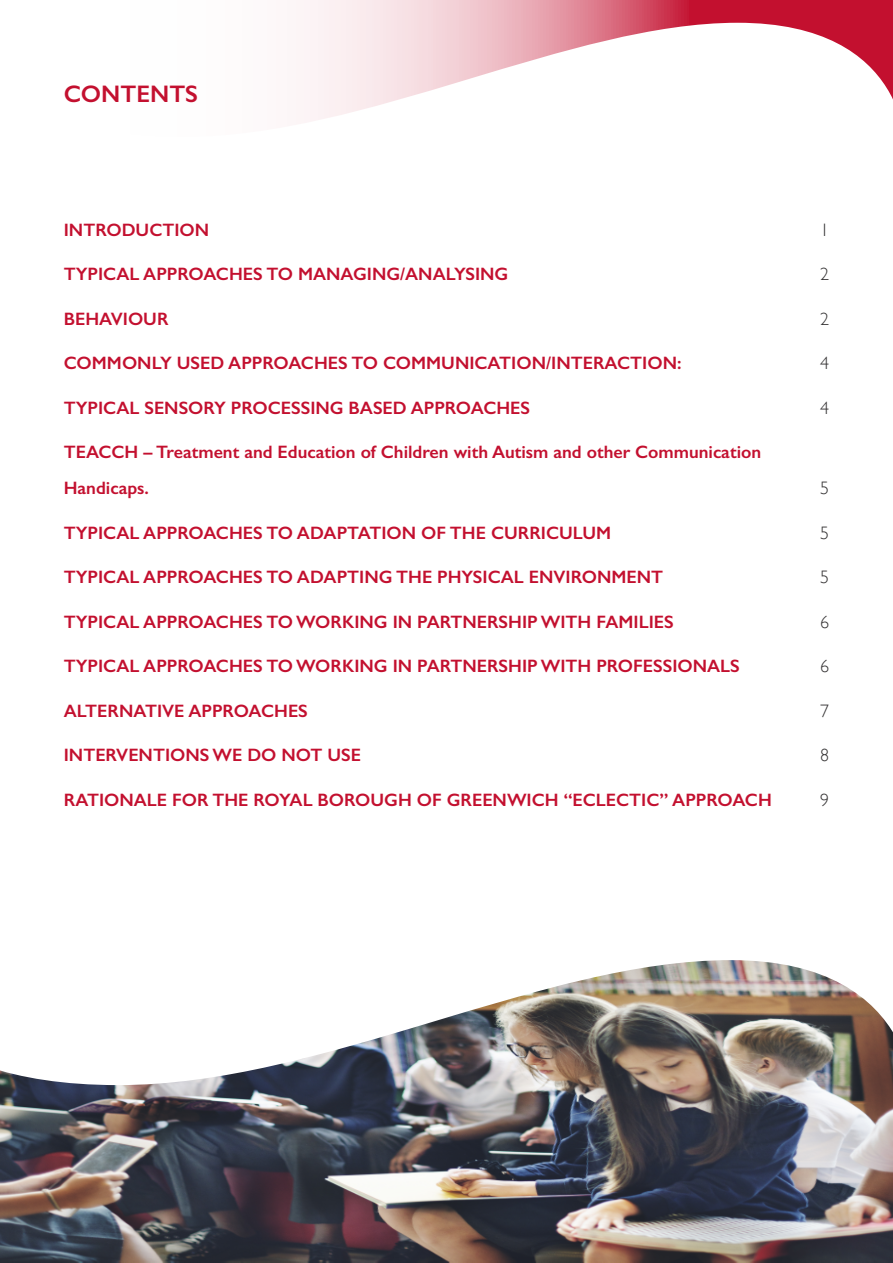
<style>
.page{position:relative;width:893px;height:1263px;background:#fff}
.page>*{position:absolute;margin:0;border:0;box-sizing:border-box;transform-origin:0 0}
.Section_Heading{font:600 24px "Gill Sans";color:#c3102f}
.t1{font:600 18px/36px "Gill Sans";color:#c3102f}
.t2{font:300 18px "Gill Sans";color:#312f30}
</style>
<div class="page">
<svg style="left:689px;top:0;width:204px;height:100px"></svg>
<svg style="left:304px;top:0;width:385px;height:123px"></svg>
<img style="left:0;top:1114px;width:893px;height:149px">
<img style="left:0;top:960px;width:893px;height:154px">
<p class="Section_Heading" style="left:64px;top:80px;width:136px">CONTENTS</p>
<p class="t1" style="left:64px;top:211px;width:147px">INTRODUCTION</p>
<p class="t2" style="left:820px;top:216px;width:10px">1</p>
<p class="t1" style="left:64px;top:256px;width:446px">TYPICAL APPROACHES TO MANAGING/ANALYSING</p>
<p class="t2" style="left:820px;top:260px;width:10px">2</p>
<p class="t1" style="left:64px;top:300px;width:106px">BEHAVIOUR</p>
<p class="t2" style="left:820px;top:305px;width:10px">2</p>
<p class="t1" style="left:64px;top:345px;width:619px">COMMONLY USED APPROACHES TO COMMUNICATION/INTERACTION:</p>
<p class="t2" style="left:820px;top:349px;width:10px">4</p>
<p class="t1" style="left:64px;top:389px;width:468px">TYPICAL SENSORY PROCESSING BASED APPROACHES</p>
<p class="t2" style="left:820px;top:394px;width:10px">4</p>
<p class="t1" style="left:64px;top:434px;width:699px">TEACCH – Treatment and Education of Children with Autism and other Communication<br>Handicaps.</p>
<p class="t2" style="left:820px;top:474px;width:10px">5</p>
<p class="t1" style="left:64px;top:514px;width:549px">TYPICAL APPROACHES TO ADAPTATION OF THE CURRICULUM</p>
<p class="t2" style="left:820px;top:519px;width:10px">5</p>
<p class="t1" style="left:64px;top:559px;width:601px">TYPICAL APPROACHES TO ADAPTING THE PHYSICAL ENVIRONMENT</p>
<p class="t2" style="left:820px;top:563px;width:10px">5</p>
<p class="t1" style="left:64px;top:603px;width:611px">TYPICAL APPROACHES TO WORKING IN PARTNERSHIP WITH FAMILIES</p>
<p class="t2" style="left:820px;top:608px;width:10px">6</p>
<p class="t1" style="left:64px;top:648px;width:678px">TYPICAL APPROACHES TO WORKING IN PARTNERSHIP WITH PROFESSIONALS</p>
<p class="t2" style="left:820px;top:652px;width:10px">6</p>
<p class="t1" style="left:64px;top:692px;width:246px">ALTERNATIVE APPROACHES</p>
<p class="t2" style="left:820px;top:697px;width:10px">7</p>
<p class="t1" style="left:64px;top:737px;width:299px">INTERVENTIONS WE DO NOT USE</p>
<p class="t2" style="left:820px;top:741px;width:10px">8</p>
<p class="t1" style="left:64px;top:781px;width:709px">RATIONALE FOR THE ROYAL BOROUGH OF GREENWICH “ECLECTIC” APPROACH</p>
<p class="t2" style="left:820px;top:786px;width:10px">9</p>
</div>
